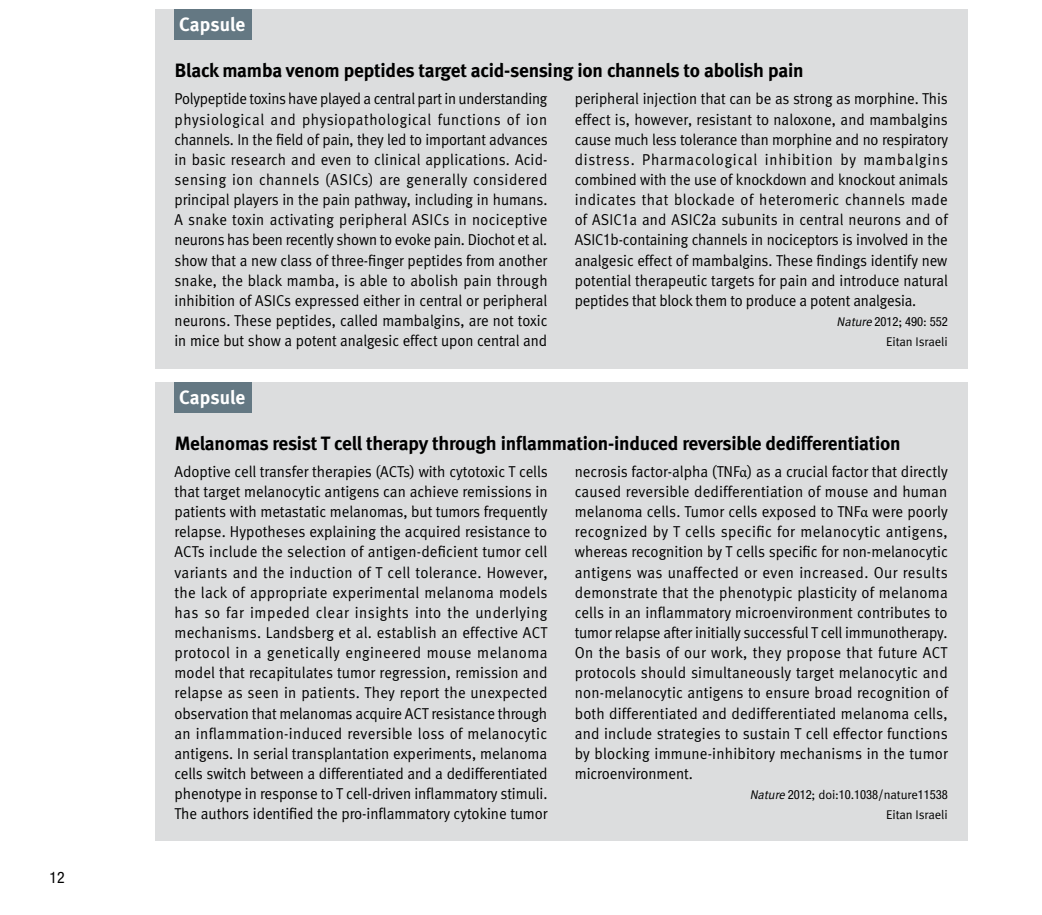
<style>
.page{position:relative;width:1042px;height:915px;background:#fff}
.page>*{position:absolute;margin:0;border:0;box-sizing:border-box;transform-origin:0 0}
.t1{font:700 19.25px "Meta";letter-spacing:-.01em;color:#000}
.t2{font:700 19.25px "Meta";color:#fff}
.t3{font:15.75px/20.1px "Meta Normal";color:#000;text-align:justify;scale:.95 1}
.t4{font:15.75px/20.1px "Meta Normal";color:#000;text-align:justify;scale:.94 1}
.t5{font:15.75px "Meta Normal";letter-spacing:.02em;color:#000;scale:.94 1}
.t6{font:15.75px "Meta Normal";letter-spacing:.035em;color:#000;scale:.94 1}
.t7{font:15.75px "Meta Normal";letter-spacing:.055em;color:#000;scale:.94 1}
.t8{font:condensed 15.75px "Helvetica Neue";color:#000}
.t9{font:condensed 12.6px "Helvetica Neue";letter-spacing:-.005em;color:#000}
.t10{font:12.6px "Meta Normal";letter-spacing:-.005em;color:#000}
.s1{font-family:"Helvetica Neue";font-stretch:condensed}
.s2{font-family:"Meta Normal";font-style:italic;font-stretch:normal}
.s3{font-family:"Meta Normal";font-stretch:normal}
.s4{font-family:"Minion Pro"}
</style>
<div class="page">
<div style="left:155px;top:382px;width:812px;height:458px;background:#dcddde"></div>
<div style="left:174px;top:382px;width:78px;height:30px;background:#647883"></div>
<div style="left:155px;top:10px;width:812px;height:358px;background:#dcddde"></div>
<div style="left:174px;top:10px;width:78px;height:30px;background:#647883"></div>
<p class="t8" style="left:50px;top:867px;width:17px">12</p>
<p class="t2" style="left:179px;top:13px;width:68px">Capsule</p>
<p class="t1" style="left:175px;top:59px;width:630px">Black mamba venom peptides target acid-sensing ion channels to abolish pain</p>
<p class="t4" style="left:174px;top:89px;width:398px">Polypeptide toxins have played a central part in understanding physiological and physiopathological functions of ion channels In. the field of pain, they led to important advances</p>
<p class="t6" style="left:174px;top:170px;width:398px">sensing ion channels (ASICs) are generally considered</p>
<p class="t5" style="left:174px;top:150px;width:398px">in basic research and even to clinical applications. Acid-</p>
<p class="t4" style="left:174px;top:189px;width:398px">principal players in the pain pathway, including in humans.<br>A snake toxin activating peripheral ASICs in nociceptive neurons has been recently shown to evoke pain. Diochot et al. show that a new class of three-finger peptides from another snake, the black mamba is, able to abolish pain through inhibition of ASICs expressed either in central or peripheral neurons. These peptides, called mambalgins, are not toxic in mice but show a potent analgesic effect upon central and</p>
<p class="t4" style="left:575px;top:89px;width:399px;text-align:right">peripheral injection that can be as strong as morphine. This effect is, however, resistant to naloxone, and mambalgins cause much less tolerance than morphine and no respiratory mambalgins</p>
<p class="t7" style="left:642px;top:150px;width:124px">Pharmacological</p>
<p class="t7" style="left:765px;top:150px;width:74px">inhibition</p>
<p class="t4" style="left:840px;top:149px;width:18px">by</p>
<p class="t4" style="left:575px;top:149px;width:399px;text-align:left">distress.<br>combined with the use of knockdown and knockout animals indicates that blockade of heteromeric channels made of ASIC a<span class="s1">1</span> and ASIC a<span class="s1">2</span> subunits in central neurons and of ASIC -b<span class="s1">1</span> containing channels in nociceptors is involved in the analgesic effect of mambalgins. These findings identify new potential therapeutic targets for pain and introduce natural peptides that block them to produce a potent analgesia.</p>
<p class="t9" style="left:836px;top:314px;width:113px"><span class="s2">Nature</span>2012<span class="s3">;</span> 490<span class="s3">:</span> 552</p>
<p class="t10" style="left:886px;top:334px;width:63px">Eitan Israeli</p>
<p class="t2" style="left:179px;top:385px;width:68px">Capsule</p>
<p class="t1" style="left:175px;top:431px;width:727px">Melanomas resist T cell therapy through inflammation-induced reversible dedifferentiation</p>
<p class="t3" style="left:174px;top:461px;width:394px">Adoptive cell transfer therapies (ACTs) with cytotoxic T cells that target melanocytic antigens can achieve remissions in patients with metastatic melanomas, but tumors frequently relapse. Hypotheses explaining the acquired resistance to ACTs include the selection of antigen-deficient tumor cell variants and the induction of T cell tolerance. However, the lack of appropriate experimental melanoma models has so far impeded clear insights into the underlying mechanisms. Landsberg et al. establish an effective ACT protocol in a genetically engineered mouse melanoma model that recapitulates tumor regression, remission and relapse as seen in patients. They report the unexpected observation that melanomas acquire ACT resistance through an inflammation-induced reversible loss of melanocytic antigens In. serial transplantation experiments, melanoma cells switch between a differentiated and a dedifferentiated phenotype in response to T cell-driven inflammatory stimuli.<br>The authors identified the pro-inflammatory cytokine tumor</p>
<p class="t3" style="left:575px;top:461px;width:394px">necrosis factor-alpha (TNF<span class="s4">α</span>) as a crucial factor that directly caused reversible dedifferentiation of mouse and human melanoma cells. Tumor cells exposed to TNF<span class="s4">α</span> were poorly recognized by T cells specific for melanocytic antigens, whereas recognition by T cells specific for non-melanocytic antigens was unaffected or even increased. Our results demonstrate that the phenotypic plasticity of melanoma cells in an inflammatory microenvironment contributes to tumor relapse after initially successful T cell immunotherapy.<br>On the basis of our work, they propose that future ACT protocols should simultaneously target melanocytic and non-melanocytic antigens to ensure broad recognition of both differentiated and dedifferentiated melanoma cells, and include strategies to sustain T cell effector functions by blocking immune-inhibitory mechanisms in the tumor microenvironment.</p>
<p class="t9" style="left:750px;top:787px;width:199px"><span class="s2">Nature</span>2012<span class="s3">; doi:</span>10<span class="s3">.</span>1038<span class="s3">/nature</span>11538</p>
<p class="t10" style="left:886px;top:807px;width:63px">Eitan Israeli</p>
</div>
